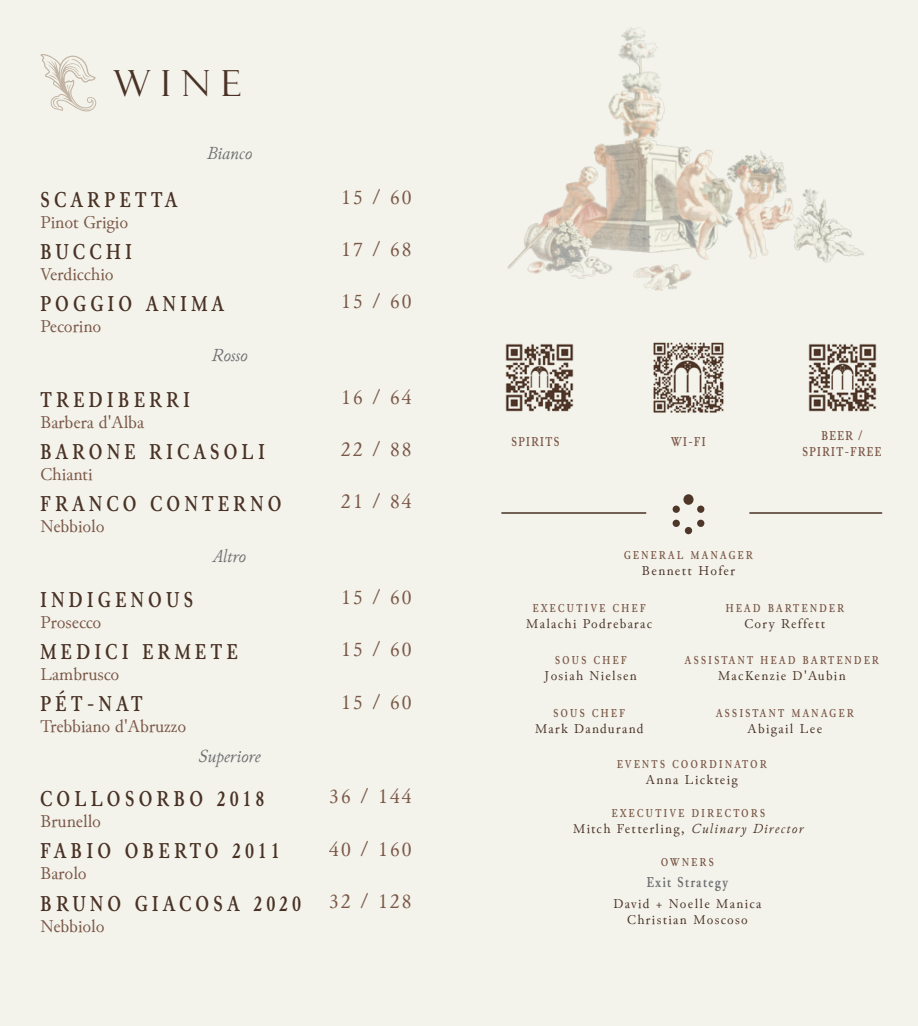
<style>
.page{position:relative;width:918px;height:1026px;background:#f3f3eb}
.page>*{position:absolute;margin:0;border:0;box-sizing:border-box;transform-origin:0 0}
.t1{font:36px "Felix Titling";color:#493125}
.t2{font:700 condensed 22.5px "Junicode";letter-spacing:.2em;color:#493125}
.t3{font:21px "Junicode";letter-spacing:.1em;color:#7b5747}
.t4{font:18px "Junicode";color:#7b5747}
.t5{font:italic 18px "Junicode";color:#6d6e71}
.t6{font:700 condensed 15px "Junicode";letter-spacing:.1em;color:#6d6e71}
.t7{font:13.5px/16.2px "Junicode";letter-spacing:.1em;color:#493125;text-align:center}
.t8{font:700 condensed 13.5px/16.2px "Junicode";letter-spacing:.1em;color:#7b5747;text-align:center}
.t9{font:700 condensed 12px "Junicode";letter-spacing:.2em;color:#7b5747}
.s1{font-style:italic}
</style>
<div class="page">
<svg style="left:40px;top:54px;width:57px;height:58px"></svg>
<img style="left:507px;top:27px;width:357px;height:264px">
<hr style="left:750px;top:512px;width:132px;height:2px;background:#493125">
<hr style="left:502px;top:512px;width:144px;height:2px;background:#493125">
<div style="left:683px;top:494px;width:11px;height:11px;background:#4e3629;border-radius:50%"></div>
<div style="left:673px;top:506px;width:7px;height:7px;background:#4e3629;border-radius:50%"></div>
<div style="left:697px;top:506px;width:7px;height:7px;background:#4e3629;border-radius:50%"></div>
<div style="left:673px;top:520px;width:7px;height:7px;background:#4e3629;border-radius:50%"></div>
<div style="left:697px;top:520px;width:7px;height:7px;background:#4e3629;border-radius:50%"></div>
<div style="left:685px;top:527px;width:7px;height:7px;background:#4e3629;border-radius:50%"></div>
<img style="left:653px;top:342px;width:71px;height:71px">
<img style="left:505px;top:344px;width:69px;height:68px">
<img style="left:808px;top:344px;width:69px;height:68px">
<h1 class="t1" style="left:113px;top:62px;width:129px">WINE</h1>
<h3 class="t5" style="left:207px;top:141px;width:47px">Bianco</h3>
<h2 class="t2" style="left:40px;top:182px;width:138px">SCARPETTA</h2>
<h3 class="t4" style="left:40px;top:210px;width:89px">Pinot Grigio</h3>
<h3 class="t3" style="left:341px;top:183px;width:72px">15 / 60</h3>
<h2 class="t2" style="left:40px;top:234px;width:93px">BUCCHI</h2>
<h3 class="t4" style="left:40px;top:262px;width:75px">Verdicchio</h3>
<h3 class="t3" style="left:341px;top:235px;width:72px">17 / 68</h3>
<h2 class="t2" style="left:40px;top:286px;width:185px">POGGIO ANIMA</h2>
<h3 class="t4" style="left:40px;top:314px;width:62px">Pecorino</h3>
<h3 class="t3" style="left:341px;top:287px;width:72px">15 / 60</h3>
<h3 class="t5" style="left:212px;top:343px;width:37px">Rosso</h3>
<h2 class="t2" style="left:40px;top:382px;width:151px">TREDIBERRI</h2>
<h3 class="t4" style="left:40px;top:410px;width:105px">Barbera d'Alba</h3>
<h3 class="t3" style="left:341px;top:383px;width:72px">16 / 64</h3>
<h2 class="t2" style="left:40px;top:434px;width:226px">BARONE RICASOLI</h2>
<h3 class="t4" style="left:40px;top:462px;width:54px">Chianti</h3>
<h3 class="t3" style="left:341px;top:435px;width:72px">22 / 88</h3>
<p class="t8" style="left:511px;top:434px;width:49px">SPIRITS</p>
<p class="t8" style="left:671px;top:434px;width:36px">WI-FI</p>
<p class="t8" style="left:802px;top:428px;width:80px">BEER /<br>SPIRIT-FREE</p>
<h2 class="t2" style="left:40px;top:486px;width:243px">FRANCO CONTERNO</h2>
<h3 class="t4" style="left:40px;top:514px;width:66px">Nebbiolo</h3>
<h3 class="t3" style="left:341px;top:487px;width:72px">21 / 84</h3>
<h3 class="t5" style="left:213px;top:544px;width:34px">Altro</h3>
<p class="t9" style="left:624px;top:545px;width:130px">GENERAL MANAGER</p>
<p class="t7" style="left:642px;top:563px;width:95px">Bennett Hofer</p>
<h2 class="t2" style="left:40px;top:582px;width:154px">INDIGENOUS</h2>
<h3 class="t4" style="left:40px;top:610px;width:62px">Prosecco</h3>
<h3 class="t3" style="left:341px;top:583px;width:72px">15 / 60</h3>
<p class="t9" style="left:533px;top:599px;width:114px">EXECUTIVE CHEF</p>
<p class="t7" style="left:526px;top:616px;width:127px">Malachi Podrebarac</p>
<p class="t9" style="left:726px;top:599px;width:120px">HEAD BARTENDER</p>
<p class="t7" style="left:744px;top:616px;width:82px">Cory Reffett</p>
<h2 class="t2" style="left:40px;top:634px;width:199px">MEDICI ERMETE</h2>
<h3 class="t4" style="left:40px;top:662px;width:80px">Lambrusco</h3>
<h3 class="t3" style="left:341px;top:635px;width:72px">15 / 60</h3>
<h2 class="t2" style="left:40px;top:686px;width:104px">PÉT-NAT</h2>
<h3 class="t4" style="left:40px;top:714px;width:147px">Trebbiano d'Abruzzo</h3>
<h3 class="t3" style="left:341px;top:687px;width:72px">15 / 60</h3>
<h3 class="t5" style="left:198px;top:743px;width:64px">Superiore</h3>
<h2 class="t2" style="left:40px;top:781px;width:225px">COLLOSORBO 2018</h2>
<h3 class="t4" style="left:40px;top:809px;width:62px">Brunello</h3>
<h3 class="t3" style="left:329px;top:782px;width:84px">36 / 144</h3>
<p class="t9" style="left:685px;top:651px;width:196px">ASSISTANT HEAD BARTENDER</p>
<p class="t7" style="left:718px;top:668px;width:129px">MacKenzie D'Aubin</p>
<p class="t9" style="left:716px;top:704px;width:139px">ASSISTANT MANAGER</p>
<p class="t7" style="left:748px;top:721px;width:76px">Abigail Lee</p>
<p class="t9" style="left:617px;top:755px;width:151px">EVENTS COORDINATOR</p>
<p class="t7" style="left:646px;top:772px;width:93px">Anna Lickteig</p>
<p class="t9" style="left:555px;top:651px;width:73px">SOUS CHEF</p>
<p class="t7" style="left:545px;top:668px;width:94px">Josiah Nielsen</p>
<p class="t9" style="left:553px;top:704px;width:73px">SOUS CHEF</p>
<p class="t7" style="left:535px;top:721px;width:110px">Mark Dandurand</p>
<p class="t9" style="left:612px;top:804px;width:155px">EXECUTIVE DIRECTORS</p>
<p class="t7" style="left:573px;top:821px;width:232px">Mitch Fetterling, <span class="s1">Culinary Director</span></p>
<h2 class="t2" style="left:40px;top:833px;width:241px">FABIO OBERTO 2011</h2>
<h3 class="t4" style="left:40px;top:861px;width:48px">Barolo</h3>
<h2 class="t2" style="left:40px;top:886px;width:262px">BRUNO GIACOSA 2020</h2>
<h3 class="t4" style="left:40px;top:913px;width:66px">Nebbiolo</h3>
<h3 class="t3" style="left:329px;top:834px;width:84px">40 / 160</h3>
<h3 class="t3" style="left:329px;top:887px;width:84px">32 / 128</h3>
<p class="t9" style="left:661px;top:853px;width:54px">OWNERS</p>
<p class="t6" style="left:647px;top:870px;width:83px">Exit Strategy</p>
<p class="t7" style="left:613px;top:896px;width:149px">David + Noelle Manica<br>Christian Moscoso</p>
</div>
